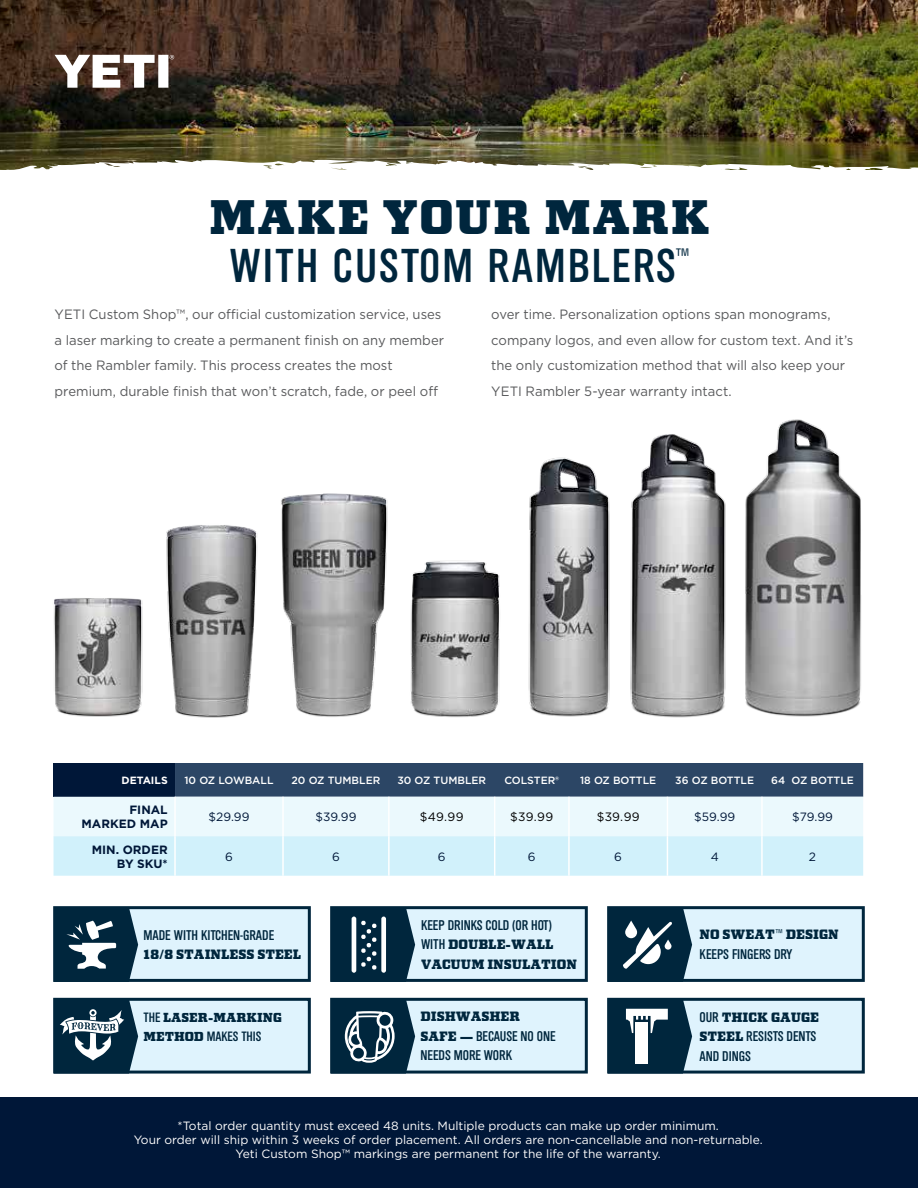
<style>
.page{position:relative;width:918px;height:1188px;background:#fff}
.page>*{position:absolute;margin:0;border:0;box-sizing:border-box;transform-origin:0 0}
.t1{font:800 48.3px "LTC Square Face Pro";letter-spacing:.025em;color:#00263d}
.t2{font:45.6px "Cg Alpin Gth No 3";letter-spacing:.05em;color:#00263d}
.t3{font:13.5px/25.8px "Gotham";color:#58595b}
.t4{font:13.5px/19.5px "Cg Alpin Gth No 3";color:#00263d}
.t5{font:800 13.5px/19.5px "LTC Square Face Pro";color:#00263d}
.t6{font:800 13.05px "LTC Square Face Pro";color:#00263d}
.t7{font:13.05px "Cg Alpin Gth No 3";color:#00263d}
.t8{font:12.15px "Gotham";letter-spacing:.02em;color:#000}
.t9{font:12px/14.4px "Gotham";color:#fff;text-align:center}
.t10{font:12px "Gotham";color:#001738}
.t11{font:700 12px/14.4px "Gotham";color:#001738;text-align:right}
.t12{font:500 10.5px "Gotham";color:#fff}
.t13{font:700 10.5px "Gotham";color:#fff}
.s1{font-family:"Cg Alpin Gth No 3";font-weight:400}
.s2{font-family:"LTC Square Face Pro";font-weight:800}
</style>
<div class="page">
<img style="left:0;top:0;width:918px;height:158px">
<svg style="left:0;top:158px;width:918px;height:12px"></svg>
<svg style="left:55px;top:55px;width:100px;height:33px"></svg>
<div style="left:158px;top:55px;width:10px;height:33px;background:#fff"></div>
<svg style="left:170px;top:55px;width:4px;height:4px"></svg>
<img style="left:528px;top:457px;width:82px;height:260px">
<img style="left:54px;top:598px;width:89px;height:119px">
<img style="left:281px;top:493px;width:107px;height:224px">
<img style="left:745px;top:419px;width:116px;height:298px">
<img style="left:630px;top:434px;width:96px;height:284px">
<img style="left:166px;top:525px;width:92px;height:193px">
<img style="left:410px;top:560px;width:90px;height:158px">
<div style="left:0;top:1097px;width:918px;height:91px;background:#001738"></div>
<div style="left:53px;top:906px;width:258px;height:76px;background:#dff3fd;border:3px solid #00263d"></div>
<svg style="left:54px;top:907px;width:84px;height:75px;background:#2e4e61"></svg>
<div style="left:330px;top:906px;width:258px;height:76px;background:#dff3fd;border:3px solid #00263d"></div>
<svg style="left:331px;top:907px;width:84px;height:75px;background:#26475b"></svg>
<div style="left:330px;top:998px;width:258px;height:76px;background:#dff3fd;border:3px solid #00263d"></div>
<svg style="left:331px;top:999px;width:84px;height:75px;background:#305062"></svg>
<div style="left:607px;top:998px;width:258px;height:76px;background:#dff3fd;border:3px solid #00263d"></div>
<svg style="left:608px;top:999px;width:84px;height:75px;background:#355366"></svg>
<div style="left:607px;top:906px;width:258px;height:76px;background:#dff3fd;border:3px solid #00263d"></div>
<svg style="left:608px;top:907px;width:84px;height:75px;background:#2c4c5f"></svg>
<div style="left:53px;top:998px;width:258px;height:76px;background:#dff3fd;border:3px solid #00263d"></div>
<svg style="left:54px;top:999px;width:84px;height:75px;background:#355466"></svg>
<svg style="left:54px;top:763px;width:809px;height:113px;background:#a6becc"></svg>
<hr style="left:174px;top:797px;width:2px;height:39px;background:#fff">
<hr style="left:282px;top:797px;width:2px;height:39px;background:#fff">
<hr style="left:388px;top:797px;width:2px;height:39px;background:#fff">
<hr style="left:494px;top:797px;width:1px;height:39px;background:#fff">
<hr style="left:568px;top:797px;width:2px;height:39px;background:#fff">
<hr style="left:667px;top:797px;width:1px;height:39px;background:#fff">
<hr style="left:761px;top:797px;width:2px;height:39px;background:#fff">
<hr style="left:174px;top:836px;width:2px;height:40px;background:#fff">
<hr style="left:282px;top:836px;width:2px;height:40px;background:#fff">
<hr style="left:388px;top:836px;width:2px;height:40px;background:#fff">
<hr style="left:494px;top:836px;width:1px;height:40px;background:#fff">
<hr style="left:568px;top:836px;width:2px;height:40px;background:#fff">
<hr style="left:667px;top:836px;width:1px;height:40px;background:#fff">
<hr style="left:761px;top:836px;width:2px;height:40px;background:#fff">
<h1 class="t1" style="left:209px;top:192px;width:503px">MAKE YOUR MARK</h1>
<h2 class="t2" style="left:229px;top:239px;width:462px">WITH CUSTOM RAMBLERS<sup>™</sup></h2>
<p class="t3" style="left:55px;top:301px;width:391px">YETI Custom Shop™, our official customization service, uses a laser marking to create a permanent finish on any member of the Rambler family. This process creates the most premium, durable finish that won’t scratch, fade, or peel off</p>
<p class="t3" style="left:491px;top:301px;width:364px">over time. Personalization options span monograms, company logos, and even allow for custom text. And it’s the only customization method that will also keep your YETI Rambler 5-year warranty intact.</p>
<p class="t13" style="left:122px;top:773px;width:48px">DETAILS</p>
<p class="t12" style="left:184px;top:773px;width:91px">10 OZ LOWBALL</p>
<p class="t12" style="left:292px;top:773px;width:90px">20 OZ TUMBLER</p>
<p class="t12" style="left:397px;top:773px;width:90px">30 OZ TUMBLER</p>
<p class="t12" style="left:504px;top:773px;width:56px">COLSTER®</p>
<p class="t12" style="left:580px;top:773px;width:78px">18 OZ BOTTLE</p>
<p class="t12" style="left:675px;top:773px;width:80px">36 OZ BOTTLE</p>
<p class="t12" style="left:771px;top:773px;width:84px">64 OZ BOTTLE</p>
<p class="t11" style="left:81px;top:803px;width:88px">FINAL<br>MARKED MAP</p>
<p class="t10" style="left:209px;top:809px;width:42px">$29.99</p>
<p class="t10" style="left:315px;top:809px;width:43px">$39.99</p>
<p class="t8" style="left:420px;top:809px;width:45px">$49.99</p>
<p class="t8" style="left:510px;top:809px;width:45px">$39.99</p>
<p class="t8" style="left:597px;top:809px;width:45px">$39.99</p>
<p class="t10" style="left:694px;top:809px;width:43px">$59.99</p>
<p class="t10" style="left:792px;top:809px;width:42px">$79.99</p>
<p class="t11" style="left:92px;top:842px;width:77px">MIN. ORDER<br>BY SKU*</p>
<p class="t10" style="left:225px;top:849px;width:9px">6</p>
<p class="t10" style="left:332px;top:849px;width:9px">6</p>
<p class="t10" style="left:438px;top:849px;width:9px">6</p>
<p class="t10" style="left:528px;top:849px;width:9px">6</p>
<p class="t10" style="left:614px;top:849px;width:9px">6</p>
<p class="t10" style="left:711px;top:849px;width:10px">4</p>
<p class="t10" style="left:809px;top:849px;width:9px">2</p>
<p class="t4" style="left:144px;top:925px;width:132px">MADE WITH KITCHEN-GRADE</p>
<p class="t5" style="left:144px;top:945px;width:159px">18/8 STAINLESS STEEL</p>
<p class="t6" style="left:144px;top:1011px;width:140px"><span class="s1">THE</span> LASER-MARKING</p>
<p class="t7" style="left:144px;top:1028px;width:119px"><span class="s2">METHOD</span> MAKES THIS</p>
<p class="t4" style="left:421px;top:915px;width:132px">KEEP DRINKS COLD (OR HOT)</p>
<p class="t5" style="left:421px;top:935px;width:158px"><span class="s1">WITH</span> DOUBLE-WALL<br>VACUUM INSULATION</p>
<p class="t5" style="left:421px;top:1007px;width:101px">DISHWASHER</p>
<p class="t4" style="left:421px;top:1026px;width:137px"><span class="s2">SAFE —</span> BECAUSE NO ONE<br>NEEDS MORE WORK</p>
<p class="t5" style="left:700px;top:925px;width:141px">NO SWEAT<span class="s1">™</span> DESIGN</p>
<p class="t4" style="left:700px;top:944px;width:94px">KEEPS FINGERS DRY</p>
<p class="t5" style="left:700px;top:1007px;width:121px"><span class="s1">OUR</span> THICK GAUGE</p>
<p class="t4" style="left:700px;top:1027px;width:118px"><span class="s2">STEEL</span> RESISTS DENTS<br>AND DINGS</p>
<p class="t9" style="left:134px;top:1118px;width:631px">*Total order quantity must exceed 48 units. Multiple products can make up order minimum.<br>Your order will ship within 3 weeks of order placement. All orders are non-cancellable and non-returnable.<br>Yeti Custom Shop™ markings are permanent for the life of the warranty.</p>
</div>
